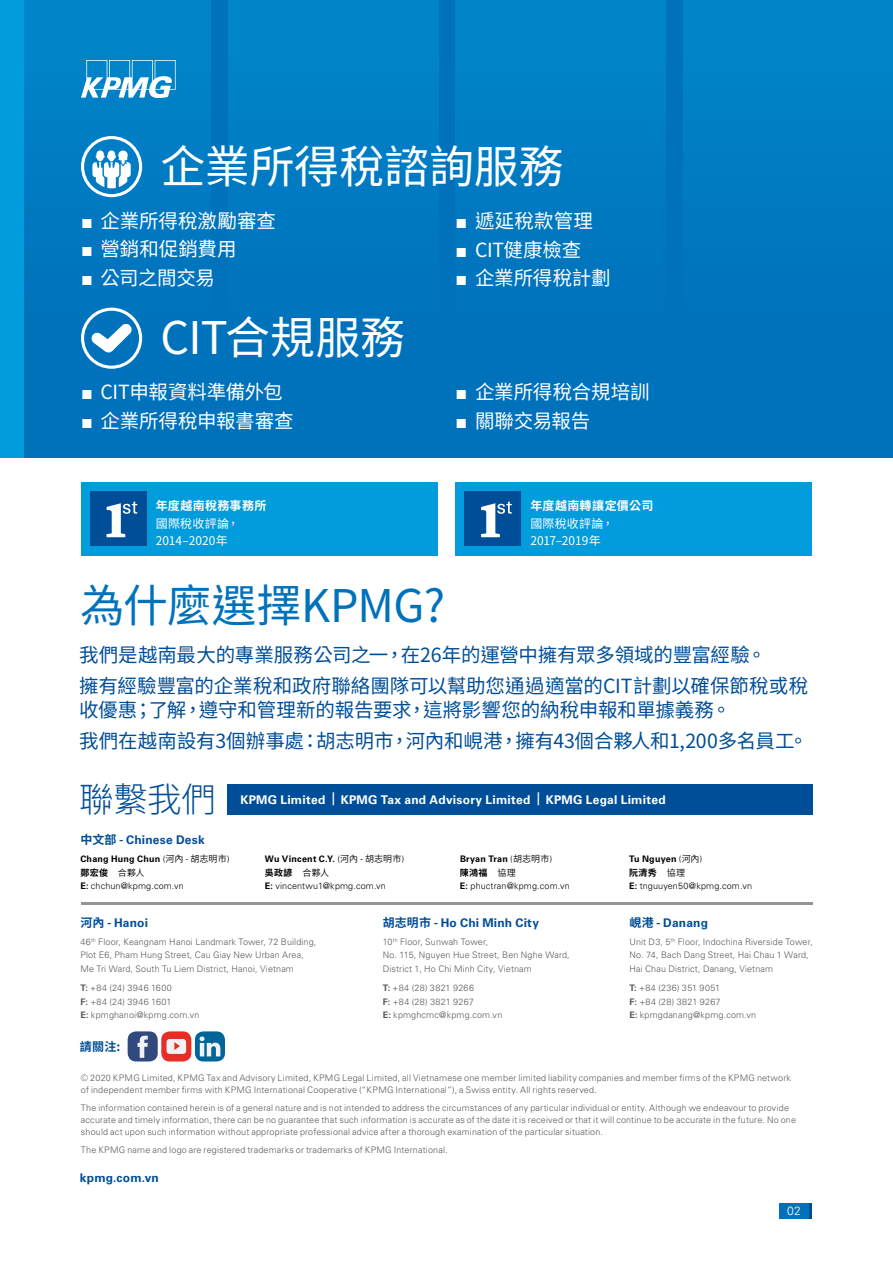
<style>
.page{position:relative;width:893px;height:1263px;background:#fff}
.page>*{position:absolute;margin:0;border:0;box-sizing:border-box;transform-origin:0 0}
.t1{font:45px "Noto Sans CJ Ktc";letter-spacing:-.005em;color:#fff}
.t2{font:45px "Noto Sans CJ Ktc";letter-spacing:-.01em;color:#0072bc}
.t3{font:300 34.5px "Noto Sans CJ Ktc";color:#004e98}
.t4{font:19.5px/30.9px "Noto Sans CJ Ktc";letter-spacing:-.005em;color:#004e98}
.t5{font:19.5px "Noto Sans CJ Ktc";letter-spacing:-.01em;color:#fff}
.t6{font:700 12px "VNI Univers 65";letter-spacing:.015em;color:#004e98}
.t7{font:700 12px "VNI Univers 65";letter-spacing:.02em;color:#fff}
.t8{font:12px/17.4px "Noto Sans CJ Ktc";letter-spacing:.01em;color:#fff}
.t9{font:700 12px "Noto Sans CJ Ktc";letter-spacing:.025em;color:#fff}
.t10{font:700 12px "Noto Sans CJ Ktc";color:#004e98}
.t11{font:300 12px "VNI Univers 45";color:#fff}
.t12{font:300 9px/13.5px "VNI Univers 45";letter-spacing:.02em;color:#58595b}
.t13{font:300 9px "VNI Univers 45";letter-spacing:.015em;color:#000}
.t14{font:700 9px "VNI Univers 65";letter-spacing:.025em;color:#000}
.t15{font:700 9px "Noto Sans CJ Ktc";letter-spacing:.035em;color:#000}
.s1{font-family:"Arial"}
.s2{font-size:12.9px}
.s3{font-family:"Noto Sans CJ Ktc"}
.s4{font-family:"VNI Univers 45";font-weight:300}
.s5{font-family:"Noto Sans CJ Ktc";font-weight:600}
.s6{font-weight:600}
.s7{font-family:"VNI Univers 65";font-weight:700}
</style>
<div class="page">
<div style="left:81px;top:482px;width:356px;height:74px;background:#009cdc"></div>
<div style="left:90px;top:492px;width:56px;height:54px;background:#004e98"></div>
<svg style="left:107px;top:501px;width:30px;height:36px"></svg>
<div style="left:456px;top:482px;width:356px;height:74px;background:#009cdc"></div>
<div style="left:465px;top:492px;width:56px;height:54px;background:#004e98"></div>
<svg style="left:481px;top:501px;width:31px;height:36px"></svg>
<div style="left:782px;top:1203px;width:30px;height:15px;background:#004e98"></div>
<div style="left:779px;top:1203px;width:30px;height:15px;background:#0072bc"></div>
<div style="left:0;top:0;width:893px;height:458px;background:#0072bc"></div>
<div style="left:0;top:0;width:210px;height:458px;background:linear-gradient(to bottom,#0085ca,#006eb9)"></div>
<div style="left:228px;top:0;width:210px;height:458px;background:linear-gradient(to right,#0079c1,#0079c1)"></div>
<div style="left:456px;top:0;width:210px;height:458px;background:linear-gradient(to right,#0079c1,#0079c1)"></div>
<div style="left:684px;top:0;width:209px;height:458px;background:linear-gradient(to right,#0079c1,#0079c1)"></div>
<div style="left:0;top:0;width:23px;height:458px;background:#009cdc"></div>
<svg style="left:81px;top:136px;width:61px;height:61px"></svg>
<svg style="left:81px;top:60px;width:95px;height:38px"></svg>
<svg style="left:81px;top:308px;width:61px;height:61px"></svg>
<div style="left:227px;top:784px;width:585px;height:31px;background:#004e98"></div>
<div style="left:128px;top:1031px;width:30px;height:30px;background:#304a7d;border-radius:9px"></div>
<svg style="left:138px;top:1036px;width:10px;height:22px"></svg>
<div style="left:195px;top:1031px;width:30px;height:30px;background:#069;border-radius:9px"></div>
<svg style="left:200px;top:1036px;width:20px;height:20px"></svg>
<div style="left:161px;top:1031px;width:30px;height:30px;background:#e62e26;border-radius:9px"></div>
<svg style="left:167px;top:1039px;width:19px;height:15px"></svg>
<hr style="left:81px;top:902px;width:731px;height:2px;background:#939598">
<h1 class="t1" style="left:160px;top:141px;width:405px">企業所得稅諮詢服務</h1>
<h3 class="t5" style="left:81px;top:210px;width:197px"><span class="s1">■</span> 企業所得稅激勵審查</h3>
<h3 class="t5" style="left:81px;top:238px;width:157px"><span class="s1">■</span> 營銷和促銷費用</h3>
<h3 class="t5" style="left:81px;top:267px;width:135px"><span class="s1">■</span> 公司之間交易</h3>
<h1 class="t1" style="left:160px;top:312px;width:246px">CIT合規服務</h1>
<h3 class="t5" style="left:81px;top:381px;width:203px"><span class="s1">■</span> CIT申報資料準備外包</h3>
<h3 class="t5" style="left:81px;top:410px;width:214px"><span class="s1">■</span> 企業所得稅申報書審查</h3>
<h3 class="t5" style="left:455px;top:210px;width:139px"><span class="s1">■</span> 遞延稅款管理</h3>
<h3 class="t5" style="left:455px;top:238px;width:127px"><span class="s1">■</span> CIT健康檢查</h3>
<h3 class="t5" style="left:455px;top:267px;width:157px"><span class="s1">■</span> 企業所得稅計劃</h3>
<h3 class="t5" style="left:455px;top:381px;width:196px"><span class="s1">■</span> 企業所得稅合規培訓</h3>
<h3 class="t5" style="left:455px;top:410px;width:136px"><span class="s1">■</span> 關聯交易報告</h3>
<h3 class="t9" style="left:156px;top:499px;width:112px">年度越南稅務事務所</h3>
<h3 class="t8" style="left:156px;top:515px;width:85px">國際稅收評論，<br>2014–2020年</h3>
<h1 class="t2" style="left:80px;top:580px;width:367px">為什麼選擇KPMG?</h1>
<h3 class="t9" style="left:530px;top:499px;width:124px">年度越南轉讓定價公司</h3>
<h3 class="t8" style="left:530px;top:515px;width:85px">國際稅收評論，<br>2017–2019年</h3>
<h3 class="t4" style="left:79px;top:640px;width:731px">我們是越南最大的專業服務公司之一，在26年的運營中擁有眾多領域的豐富經驗。<br>擁有經驗豐富的企業稅和政府聯絡團隊可以幫助您通過適當的CIT計劃以確保節稅或稅</h3>
<h3 class="t4" style="left:79px;top:694px;width:730px">收優惠；了解，遵守和管理新的報告要求，這將影響您的納稅申報和單據義務。<br>我們在越南設有3個辦事處：胡志明市，河內和峴港，擁有43個合夥人和1,200多名員工。</h3>
<h2 class="t3" style="left:79px;top:780px;width:138px">聯繫我們</h2>
<h3 class="t7" style="left:240px;top:791px;width:427px">KPMG Limited <span class="s2">|</span> KPMG Tax and Advisory Limited <span class="s2">|</span> KPMG Legal Limited</h3>
<h3 class="t6" style="left:80px;top:831px;width:126px"><span class="s3">中文部 -</span> Chinese Desk</h3>
<p class="t14" style="left:80px;top:853px;width:151px">Chang Hung Chun <span class="s4">(</span><span class="s5">河內 - 胡志明市</span><span class="s4">)</span></p>
<p class="t15" style="left:80px;top:867px;width:66px">鄭宏俊 <span class="s6">合夥人</span></p>
<p class="t13" style="left:80px;top:880px;width:105px"><span class="s7">E:</span> chchun@kpmg.com.vn</p>
<p class="t14" style="left:265px;top:853px;width:141px">Wu Vincent C.Y. <span class="s4">(</span><span class="s5">河內 - 胡志明市</span><span class="s4">)</span></p>
<p class="t15" style="left:265px;top:867px;width:66px">吳政諺 <span class="s6">合夥人</span></p>
<p class="t13" style="left:265px;top:880px;width:122px"><span class="s7">E:</span> vincentwu1@kpmg.com.vn</p>
<p class="t14" style="left:460px;top:853px;width:94px">Bryan Tran <span class="s4">(</span><span class="s5">胡志明市</span><span class="s4">)</span></p>
<p class="t15" style="left:460px;top:867px;width:57px">陳鴻福 <span class="s6">協理</span></p>
<p class="t13" style="left:460px;top:880px;width:111px"><span class="s7">E:</span> phuctran@kpmg.com.vn</p>
<h3 class="t6" style="left:80px;top:914px;width:69px"><span class="s3">河內 -</span> Hanoi</h3>
<p class="t12" style="left:80px;top:934px;width:238px">46<sup>th</sup> Floor, Keangnam Hanoi Landmark Tower, 72 Building,<br>Plot E6, Pham Hung Street, Cau Giay New Urban Area,<br>Me Tri Ward, South Tu Liem District, Hanoi, Vietnam</p>
<p class="t12" style="left:80px;top:981px;width:121px"><span class="s7">T:</span> +84 (24) 3946 1600<br><span class="s7">F:</span> +84 (24) 3946 1601<br><span class="s7">E:</span> kpmghanoi@kpmg.com.vn</p>
<h3 class="t10" style="left:80px;top:1040px;width:42px">請關注:</h3>
<h3 class="t6" style="left:383px;top:914px;width:158px"><span class="s3">胡志明市 -</span> Ho Chi Minh City</h3>
<p class="t12" style="left:383px;top:934px;width:189px">10<sup>th</sup> Floor, Sunwah Tower,<br>No. 115, Nguyen Hue Street, Ben Nghe Ward,<br>District 1, Ho Chi Minh City, Vietnam</p>
<p class="t12" style="left:383px;top:981px;width:121px"><span class="s7">T:</span> +84 (28) 3821 9266<br><span class="s7">F:</span> +84 (28) 3821 9267<br><span class="s7">E:</span> kpmghcmc@kpmg.com.vn</p>
<p class="t14" style="left:629px;top:853px;width:75px">Tu Nguyen <span class="s4">(</span><span class="s5">河內</span><span class="s4">)</span></p>
<p class="t15" style="left:629px;top:867px;width:57px">阮清秀 <span class="s6">協理</span></p>
<p class="t13" style="left:629px;top:880px;width:124px"><span class="s7">E:</span> tnguuyen50@kpmg.com.vn</p>
<h3 class="t6" style="left:629px;top:914px;width:80px"><span class="s3">峴港 -</span> Danang</h3>
<p class="t12" style="left:629px;top:934px;width:185px">Unit D3, 5<sup>th</sup> Floor, Indochina Riverside Tower,<br>No. 74, Bach Dang Street, Hai Chau 1 Ward,<br>Hai Chau District, Danang, Vietnam</p>
<p class="t12" style="left:629px;top:981px;width:128px"><span class="s7">T:</span> +84 (236) 351 9051<br><span class="s7">F:</span> +84 (28) 3821 9267<br><span class="s7">E:</span> kpmgdanang@kpmg.com.vn</p>
<p class="t12" style="left:81px;top:1071px;width:712px;line-height:12px">© 2020 KPMG Limited, KPMG Tax and Advisory Limited, KPMG Legal Limited, all Vietnamese one member limited liability companies and member firms of the KPMG network of independent member firms with KPMG International Cooperative (“KPMG International”), a Swiss entity. All rights reserved.</p>
<p class="t12" style="left:81px;top:1101px;width:717px;line-height:12px">The information contained herein is of a general nature and is not intended to address the circumstances of any particular individual or entity. Although we endeavour to provide accurate and timely information, there can be no guarantee that such information is accurate as of the date it is received or that it will continue to be accurate in the future. No one should act upon such information without appropriate professional advice after a thorough examination of the particular situation.</p>
<p class="t12" style="left:81px;top:1142px;width:368px">The KPMG name and logo are registered trademarks or trademarks of KPMG International.</p>
<h3 class="t6" style="left:80px;top:1169px;width:80px">kpmg.com.vn</h3>
<h3 class="t11" style="left:787px;top:1202px;width:15px">02</h3>
</div>
